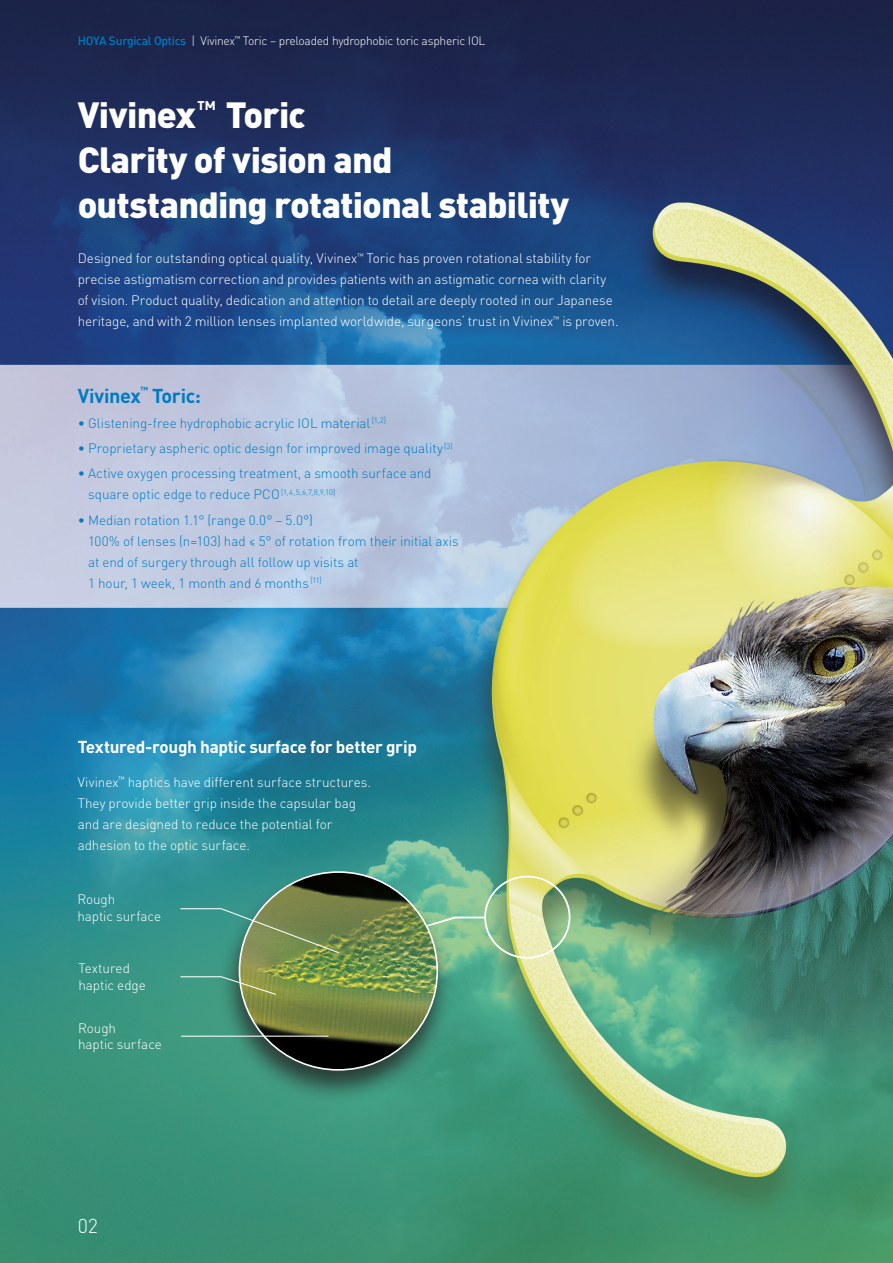
<style>
.page{position:relative;width:893px;height:1263px;background:#fff}
.page>*{position:absolute;margin:0;border:0;box-sizing:border-box;transform-origin:0 0}
.t1{font:900 36px/45px "DIN";letter-spacing:-.02em;color:#fff}
.t2{font:700 19.8px "DIN Pro";letter-spacing:-.02em;color:#007bc2}
.t3{font:300 19.8px "DIN Pro";color:#fff}
.t4{font:700 17.1px "DIN Pro";letter-spacing:-.02em;color:#fff}
.t5{font:300 13.5px/21px "DIN Pro";letter-spacing:-.005em;color:#fff}
.t6{font:300 13.5px/21px "DIN Pro";letter-spacing:-.005em;color:#007bc2}
.t7{font:300 12px "DIN Pro";letter-spacing:-.02em;color:#fff}
.t8{font:700 8.7px "DIN Pro";color:#007bc2}
.s1{font-weight:500;color:#007bc2}
</style>
<div class="page">
<img style="left:0;top:0;width:893px;height:1263px">
<div style="left:484px;top:876px;width:86px;height:83px;border:2px solid #fff;border-radius:50%"></div>
<svg style="left:455px;top:916px;width:32px;height:26px"></svg>
<div style="left:218px;top:867px;width:237px;height:237px;background:#231f20;opacity:.75"></div>
<img style="left:239px;top:872px;width:198px;height:198px;border-radius:99px">
<hr style="left:182px;top:1035px;width:146px;height:2px;background:#fff">
<svg style="left:180px;top:976px;width:97px;height:19px;background:#689c72"></svg>
<svg style="left:180px;top:908px;width:160px;height:46px;background:#62926c"></svg>
<p class="t7" style="left:78px;top:32px;width:409px"><span class="s1">HOYA Surgical Optics</span> | Vivinex<sup>™</sup> Toric – preloaded hydrophobic toric aspheric IOL</p>
<h1 class="t1" style="left:78px;top:93px;width:493px">Vivinex<sup>™</sup> Toric<br>Clarity of vision and outstanding rotational stability</h1>
<p class="t5" style="left:78px;top:247px;width:542px">Designed for outstanding optical quality, Vivinex<sup>™</sup> Toric has proven rotational stability for precise astigmatism correction and provides patients with an astigmatic cornea with clarity of vision. Product quality, dedication and attention to detail are deeply rooted in our Japanese heritage, and with 2 million lenses implanted worldwide, surgeons‘ trust in Vivinex<sup>™</sup> is proven.</p>
<h2 class="t2" style="left:78px;top:379px;width:65px">Vivinex</h2>
<p class="t8" style="left:140px;top:383px;width:10px">™</p>
<h2 class="t2" style="left:152px;top:379px;width:50px">Toric:</h2>
<p class="t6" style="left:78px;top:411px;width:310px">• Glistening-free hydrophobic acrylic IOL material <sup>[1,2]</sup></p>
<p class="t6" style="left:78px;top:436px;width:377px">• Proprietary aspheric optic design for improved image quality <sup>[3]</sup></p>
<p class="t6" style="left:88px;top:462px;width:345px;text-indent:-10px">• Active oxygen processing treatment, a smooth surface and square optic edge to reduce PCO <sup>[1,4,5,6,7,8,9,10]</sup></p>
<p class="t6" style="left:88px;top:508px;width:372px;text-indent:-10px">• Median rotation 1.1° (range 0.0° – 5.0°)<br>100% of lenses (n=103) had ≤ 5° of rotation from their initial axis at end of surgery through all follow up visits at<br>1 hour, 1 week, 1 month and 6 months <sup>[11]</sup></p>
<p class="t4" style="left:78px;top:732px;width:341px">Textured-rough haptic surface for better grip</p>
<p class="t5" style="left:78px;top:770px;width:295px">Vivinex<sup>™</sup> haptics have different surface structures.<br>They provide better grip inside the capsular bag and are designed to reduce the potential for adhesion to the optic surface.</p>
<p class="t5" style="left:77px;top:890px;width:85px;line-height:16.2px">Rough<br>haptic surface</p>
<p class="t5" style="left:78px;top:959px;width:69px;line-height:16.2px">Textured haptic edge</p>
<p class="t5" style="left:78px;top:1019px;width:85px;line-height:16.2px">Rough<br>haptic surface</p>
<h2 class="t3" style="left:78px;top:1210px;width:22px">02</h2>
</div>
